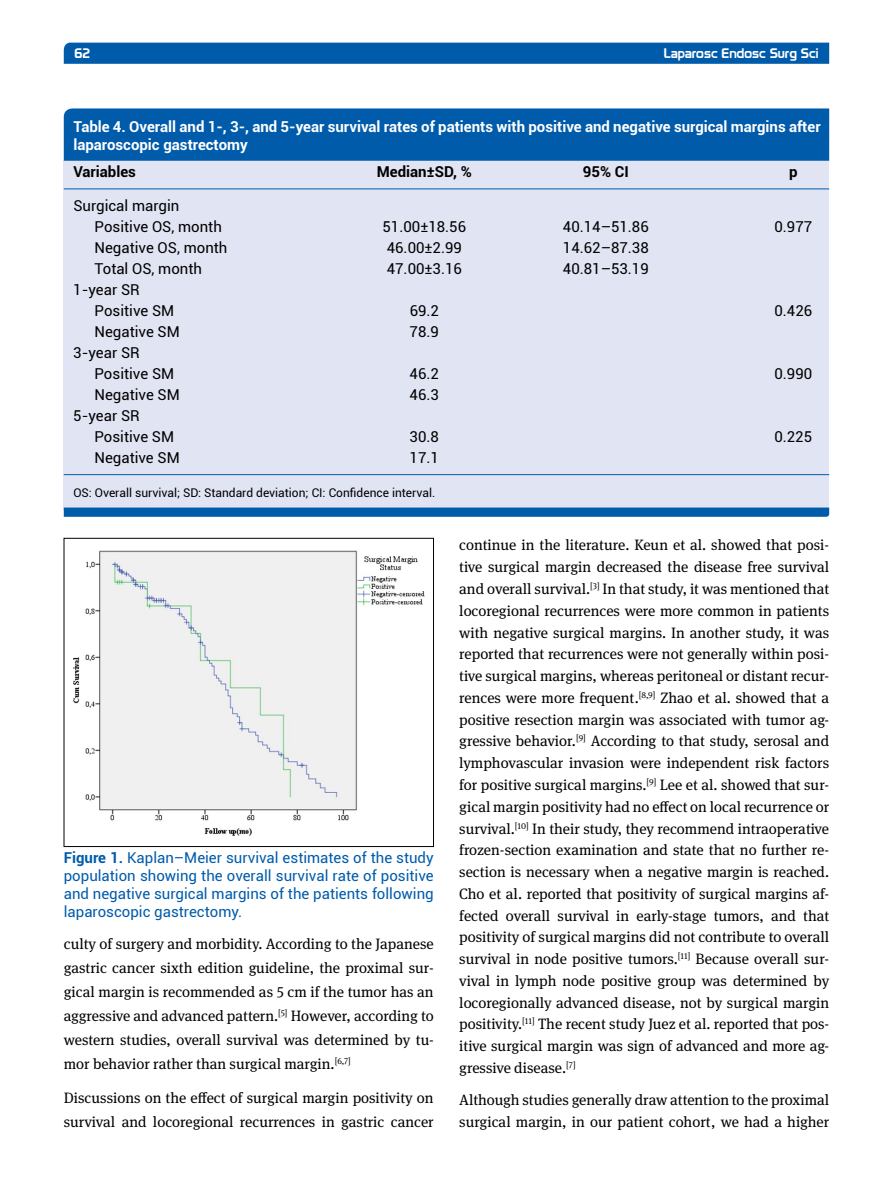
<style>
.page{position:relative;width:893px;height:1191px;background:#fff}
.page>*{position:absolute;margin:0;border:0;box-sizing:border-box;transform-origin:0 0}
.t1{font:15px/21.8px "DG Meta Serif Science";color:#000;text-align:justify}
.t2{font:15px/21px "Roboto";color:#000}
.t3{font:15px/18px "Roboto";color:#005baa;text-align:justify}
.t4{font:700 15px/18px "Roboto";color:#fff}
.t5{font:700 15px "Roboto";color:#000}
.t6{font:13.5px "Prototype";color:#fff}
.t7{font:12px "Roboto";color:#000}
.s1{font-weight:700}
</style>
<div class="page">
<div style="left:64px;top:43px;width:765px;height:21px;background:#005baa"></div>
<div style="left:64px;top:160px;width:765px;height:350px;background:#e1e4f3"></div>
<div style="left:64px;top:108px;width:765px;height:53px;background:#005baa"></div>
<svg style="left:64px;top:507px;width:765px;height:10px;background:#1165af"></svg>
<hr style="left:64px;top:188px;width:765px;height:1px;background:#005baa">
<hr style="left:64px;top:474px;width:765px;height:1px;background:#005baa">
<div style="left:64px;top:538px;width:370px;height:308px;border:1px solid #000"></div>
<img style="left:73px;top:550px;width:352px;height:285px">
<p class="t6" style="left:74px;top:45px;width:17px">62</p>
<p class="t6" style="left:664px;top:45px;width:156px">Laparosc Endosc Surg Sci</p>
<p class="t4" style="left:73px;top:117px;width:749px">Table 4. Overall and 1-, 3-, and 5-year survival rates of patients with positive and negative surgical margins after laparoscopic gastrectomy</p>
<p class="t5" style="left:73px;top:161px;width:64px">Variables</p>
<p class="t5" style="left:377px;top:161px;width:96px">Median±SD, %</p>
<p class="t5" style="left:583px;top:161px;width:47px">95% CI</p>
<p class="t5" style="left:789px;top:161px;width:10px">p</p>
<p class="t2" style="left:95px;top:194px;width:129px;text-indent:-21px">Surgical margin<br>Positive OS, month</p>
<p class="t2" style="left:383px;top:215px;width:85px">51.00±18.56</p>
<p class="t2" style="left:563px;top:215px;width:87px">40.14–51.86</p>
<p class="t2" style="left:774px;top:215px;width:39px">0.977</p>
<p class="t2" style="left:95px;top:236px;width:134px">Negative OS, month</p>
<p class="t2" style="left:387px;top:236px;width:77px">46.00±2.99</p>
<p class="t2" style="left:563px;top:236px;width:87px">14.62–87.38</p>
<p class="t2" style="left:95px;top:257px;width:109px">Total OS, month</p>
<p class="t2" style="left:387px;top:257px;width:77px">47.00±3.16</p>
<p class="t2" style="left:563px;top:257px;width:87px">40.81–53.19</p>
<p class="t2" style="left:95px;top:278px;width:81px;text-indent:-21px">1-year SR<br>Positive SM</p>
<p class="t2" style="left:410px;top:299px;width:31px">69.2</p>
<p class="t2" style="left:774px;top:299px;width:39px">0.426</p>
<p class="t2" style="left:95px;top:320px;width:87px">Negative SM</p>
<p class="t2" style="left:410px;top:320px;width:31px">78.9</p>
<p class="t2" style="left:95px;top:341px;width:81px;text-indent:-21px">3-year SR<br>Positive SM</p>
<p class="t2" style="left:410px;top:362px;width:31px">46.2</p>
<p class="t2" style="left:774px;top:362px;width:39px">0.990</p>
<p class="t2" style="left:95px;top:383px;width:87px">Negative SM</p>
<p class="t2" style="left:410px;top:383px;width:31px">46.3</p>
<p class="t2" style="left:95px;top:404px;width:81px;text-indent:-21px">5-year SR<br>Positive SM</p>
<p class="t2" style="left:410px;top:425px;width:31px">30.8</p>
<p class="t2" style="left:774px;top:425px;width:39px">0.225</p>
<p class="t2" style="left:94px;top:446px;width:87px">Negative SM</p>
<p class="t2" style="left:410px;top:446px;width:31px">17.1</p>
<p class="t7" style="left:73px;top:484px;width:363px">OS: Overall survival; SD: Standard deviation; CI: Confidence interval.</p>
<p class="t3" style="left:64px;top:848px;width:371px"><span class="s1">Figure 1.</span> Kaplan–Meier survival estimates of the study population showing the overall survival rate of positive and negative surgical margins of the patients following laparoscopic gastrectomy.</p>
<p class="t1" style="left:64px;top:932px;width:371px;line-height:23.9px">culty of surgery and morbidity. According to the Japanese gastric cancer sixth edition guideline, the proximal sur&shy;gical margin is recommended as 5 cm if the tumor has an aggressive and advanced pattern.<sup>[5]</sup> However, according to western studies, overall survival was determined by tu&shy;mor behavior rather than surgical margin.<sup>[6,7]</sup></p>
<p class="t1" style="left:64px;top:1085px;width:371px;line-height:23.9px">Discussions on the effect of surgical margin positivity on survival and locoregional recurrences in gastric cancer</p>
<p class="t1" style="left:459px;top:534px;width:371px">continue in the literature. Keun et al. showed that posi&shy;tive surgical margin decreased the disease free survival and overall survival.<sup>[3]</sup> In that study, it was mentioned that locoregional recurrences were more common in patients with negative surgical margins. In another study, it was reported that recurrences were not generally within posi&shy;tive surgical margins, whereas peritoneal or distant recur&shy;rences were more frequent.<sup>[8,9]</sup> Zhao et al. showed that a positive resection margin was associated with tumor ag&shy;gressive behavior.<sup>[9]</sup> According to that study, serosal and lymphovascular invasion were independent risk factors for positive surgical margins.<sup>[9]</sup> Lee et al. showed that sur&shy;gical margin positivity had no effect on local recurrence or survival.<sup>[10]</sup> In their study, they recommend intraoperative frozen-section examination and state that no further re&shy;section is necessary when a negative margin is reached.<br>Cho et al. reported that positivity of surgical margins af&shy;fected overall survival in early-stage tumors, and that positivity of surgical margins did not contribute to overall survival in node positive tumors.<sup>[11]</sup> Because overall sur&shy;vival in lymph node positive group was determined by locoregionally advanced disease, not by surgical margin positivity.<sup>[11]</sup> The recent study Juez et al. reported that pos&shy;itive surgical margin was sign of advanced and more ag&shy;gressive disease.<sup>[7]</sup></p>
<p class="t1" style="left:459px;top:1089px;width:371px">Although studies generally draw attention to the proximal surgical margin, in our patient cohort, we had a higher</p>
</div>
